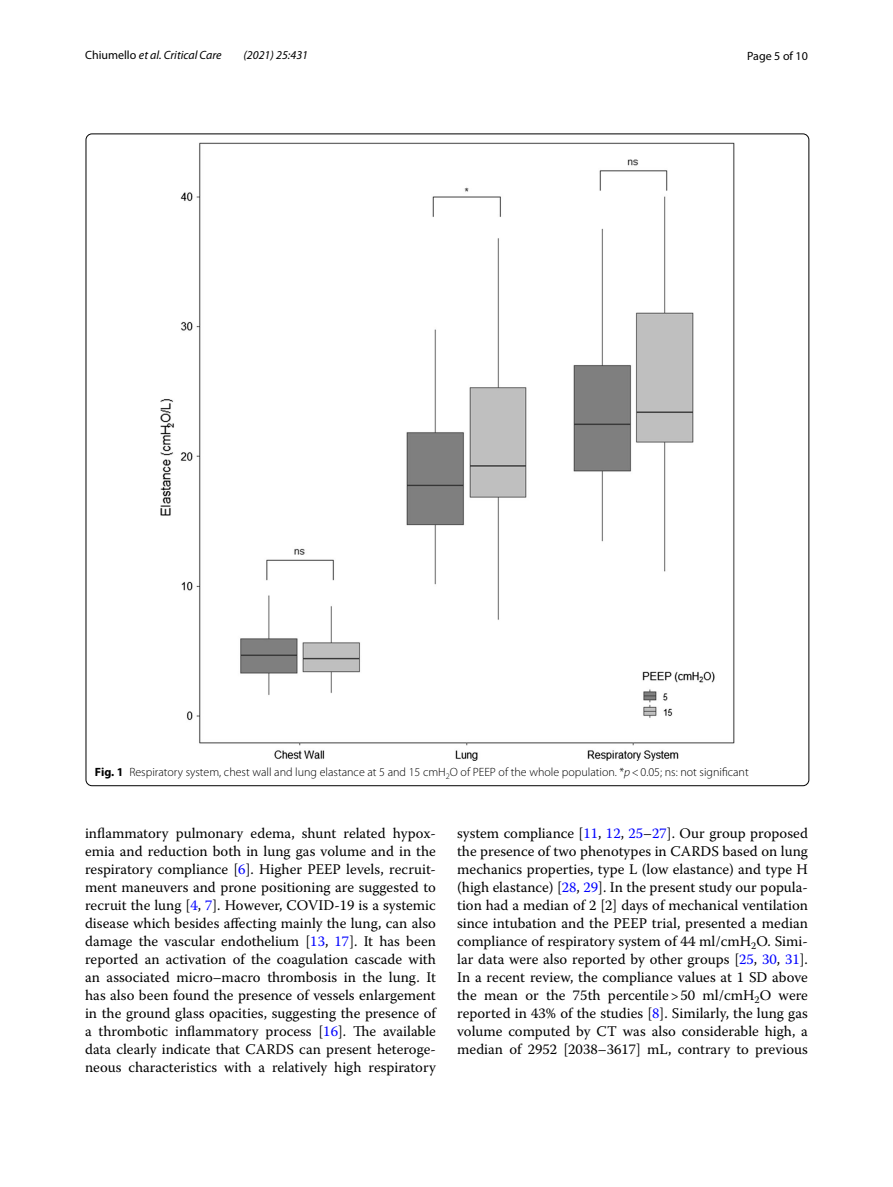
<style>
.page{position:relative;width:893px;height:1187px;background:#fff}
.page>*{position:absolute;margin:0;border:0;box-sizing:border-box;transform-origin:0 0}
.t1{font:14.7px/18px "Warnock Pro";color:#000;text-align:justify}
.t2{font:300 12px "Myriad Pro";color:#000}
.t3{font:italic 12px "Myriad Pro";color:#000}
.t4{font:12px "Myriad Pro";color:#000}
.s1{font-style:normal}
.s2{font-weight:700}
.s3{font-style:italic}
.s4{color:#00f}
</style>
<div class="page">
<img style="left:160px;top:143px;width:574px;height:617px">
<p class="t3" style="left:85px;top:48px;width:138px"><span class="s1">Chiumello</span> et al. Critical Care</p>
<p class="t3" style="left:243px;top:48px;width:66px">(2021) 25:431</p>
<p class="t4" style="left:747px;top:48px;width:62px">Page 5 of 10</p>
<p class="t2" style="left:95px;top:765px;width:655px"><span class="s2">Fig. 1</span> Respiratory system, chest wall and lung elastance at 5 and 15 cmH<sub>2</sub>O of PEEP of the whole population. *<span class="s3">p</span>&lt;0.05; ns: not significant</p>
<p class="t1" style="left:85px;top:823px;width:352px">inflammatory pulmonary edema, shunt related hypox&shy;emia and reduction both in lung gas volume and in the respiratory compliance [<span class="s4">6</span>]. Higher PEEP levels, recruit&shy;ment maneuvers and prone positioning are suggested to recruit the lung [<span class="s4">4</span>, <span class="s4">7</span>]. However, COVID-19 is a systemic disease which besides affecting mainly the lung, can also damage the vascular endothelium [<span class="s4">13</span>, <span class="s4">17</span>]. It has been reported an activation of the coagulation cascade with an associated micro–macro thrombosis in the lung. It has also been found the presence of vessels enlargement in the ground glass opacities, suggesting the presence of a thrombotic inflammatory process [<span class="s4">16</span>]. The available data clearly indicate that CARDS can present heteroge&shy;neous characteristics with a relatively high respiratory</p>
<p class="t1" style="left:457px;top:823px;width:352px">system compliance [<span class="s4">11</span>, <span class="s4">12</span>, <span class="s4">25</span>–<span class="s4">27</span>]. Our group proposed the presence of two phenotypes in CARDS based on lung mechanics properties, type L (low elastance) and type H (high elastance) [<span class="s4">28</span>, <span class="s4">29</span>]. In the present study our popula&shy;tion had a median of 2 [2] days of mechanical ventilation since intubation and the PEEP trial, presented a median compliance of respiratory system of 44 ml/cmH<sub>2</sub>O. Simi&shy;lar data were also reported by other groups [<span class="s4">25</span>, <span class="s4">30</span>, <span class="s4">31</span>].<br>In a recent review, the compliance values at 1 SD above the mean or the 75th percentile&gt;50 ml/cmH<sub>2</sub>O were reported in 43% of the studies [<span class="s4">8</span>]. Similarly, the lung gas volume computed by CT was also considerable high, a median of 2952 [2038–3617] mL, contrary to previous</p>
</div>
